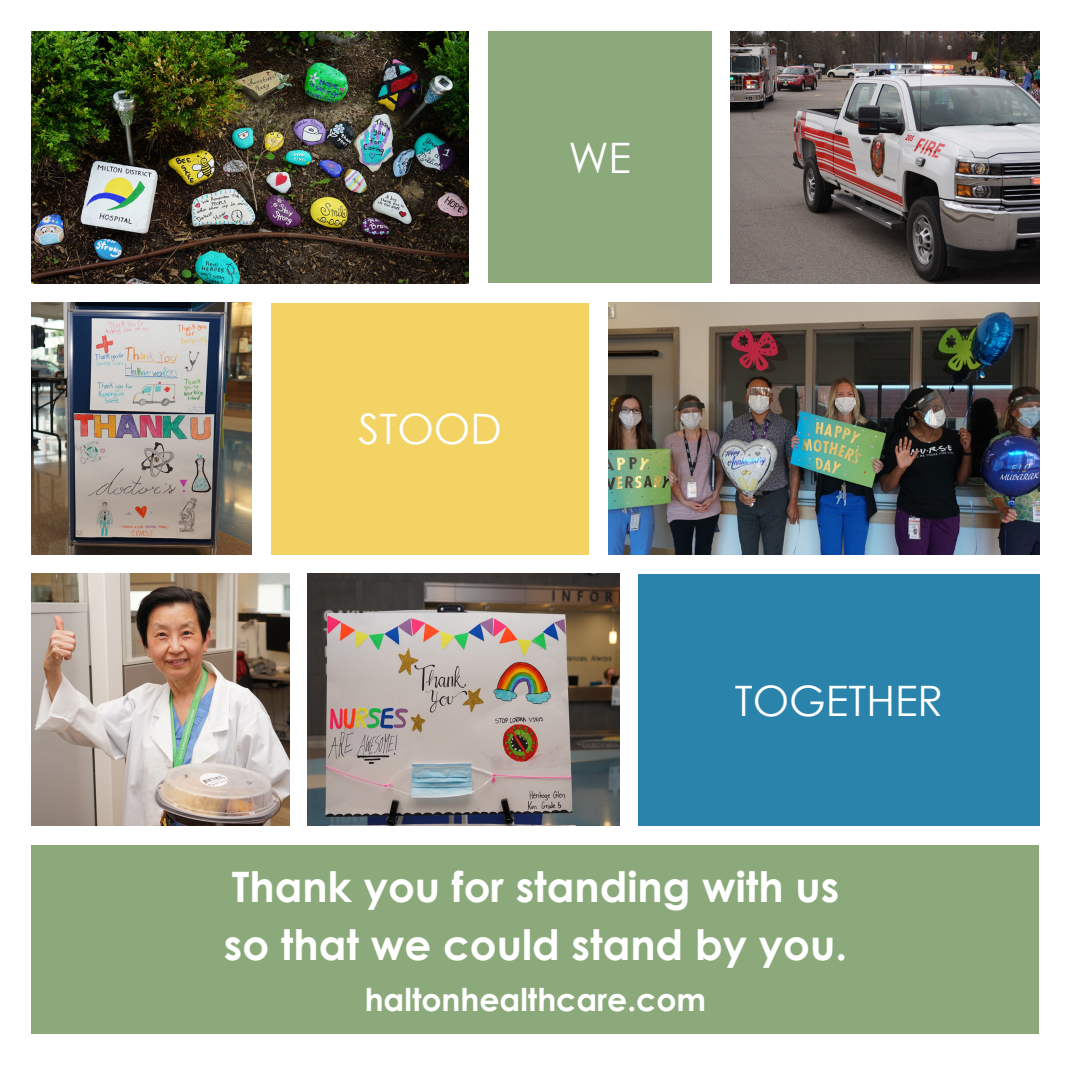
<style>
.page{position:relative;width:1071px;height:1071px;background:#fff}
.page>*{position:absolute;margin:0;border:0;box-sizing:border-box;transform-origin:0 0}
.BODY{font:700 42px "Century Gothic";color:#fff}
.t1{font:42px "Century Gothic";color:#fff}
.BODY-2{font:700 31.5px "Century Gothic";color:#fff}
</style>
<div class="page">
<div style="left:32px;top:845px;width:1008px;height:189px;background:#8ba97a"></div>
<img style="left:32px;top:32px;width:437px;height:252px">
<div style="left:271px;top:303px;width:318px;height:252px;background:#f2d364"></div>
<div style="left:488px;top:32px;width:224px;height:252px;background:#8ba97a"></div>
<img style="left:608px;top:303px;width:432px;height:252px">
<img style="left:32px;top:303px;width:220px;height:252px">
<img style="left:731px;top:32px;width:309px;height:251px">
<div style="left:638px;top:574px;width:402px;height:252px;background:#2a83aa"></div>
<img style="left:308px;top:574px;width:311px;height:252px">
<img style="left:32px;top:574px;width:258px;height:252px">
<p class="t1" style="left:568px;top:132px;width:64px">WE</p>
<p class="t1" style="left:359px;top:404px;width:145px">STOOD</p>
<p class="t1" style="left:735px;top:675px;width:210px">TOGETHER</p>
<p class="BODY" style="left:232px;top:861px;width:609px">Thank you for standing with us</p>
<p class="BODY" style="left:224px;top:919px;width:625px">so that we could stand by you.</p>
<p class="BODY-2" style="left:365px;top:980px;width:343px">haltonhealthcare.com</p>
</div>
